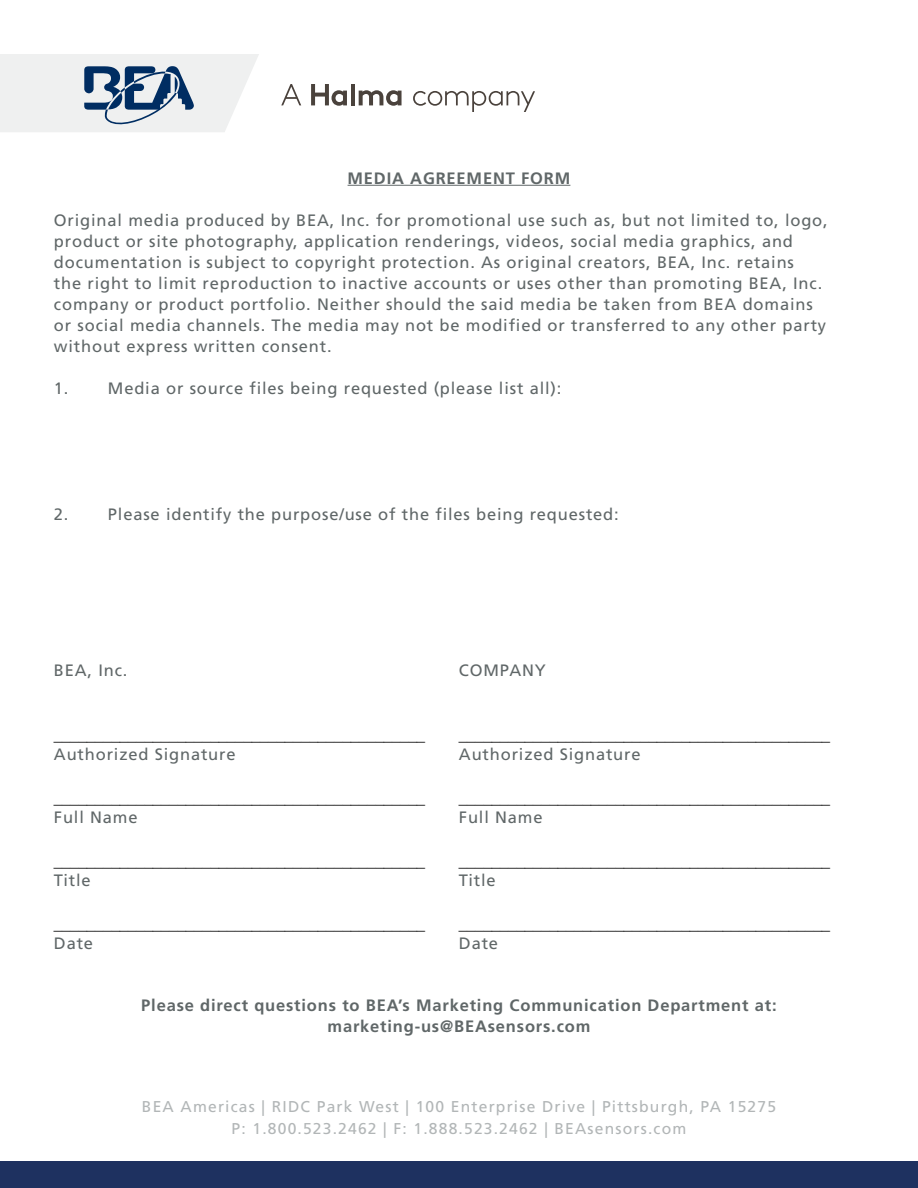
<style>
.page{position:relative;width:918px;height:1188px;background:#fff}
.page>*{position:absolute;margin:0;border:0;box-sizing:border-box;transform-origin:0 0}
.t1{font:16.5px/21px "Frutiger LT Std";letter-spacing:.05em;color:#606768}
.t2{font:16.5px "Times New Roman";color:#000}
.t3{font:700 16.5px/21px "Frutiger LT Std";letter-spacing:.05em;color:#606768;text-align:center}
.t4{font:15.6px/22.5px "Frutiger LT Std";letter-spacing:.075em;color:#b2b6b7;text-align:center}
</style>
<div class="page">
<svg style="left:0;top:54px;width:259px;height:78px"></svg>
<div style="left:0;top:1161px;width:918px;height:27px;background:#1e3160"></div>
<svg style="left:281px;top:85px;width:254px;height:27px"></svg>
<hr style="left:348px;top:185px;width:222px;height:1px;background:#606768">
<p class="t3" style="left:348px;top:167px;width:224px">MEDIA AGREEMENT FORM</p>
<p class="t1" style="left:54px;top:209px;width:775px">Original media produced by BEA, Inc. for promotional use such as, but not limited to, logo, product or site photography, application renderings, videos, social media graphics, and documentation is subject to copyright protection. As original creators, BEA, Inc. retains<br>the right to limit reproduction to inactive accounts or uses other than promoting BEA, Inc. company or product portfolio. Neither should the said media be taken from BEA domains or social media channels. The media may not be modified or transferred to any other party without express written consent.</p>
<p class="t1" style="left:54px;top:377px;width:509px">1. Media or source files being requested (please list all):</p>
<p class="t1" style="left:54px;top:503px;width:566px">2. Please identify the purpose/use of the files being requested:</p>
<p class="t1" style="left:54px;top:659px;width:75px">BEA, Inc.</p>
<p class="t1" style="left:459px;top:659px;width:88px">COMPANY</p>
<p class="t2" style="left:54px;top:722px;width:373px">_____________________________________________</p>
<p class="t1" style="left:54px;top:743px;width:183px">Authorized Signature</p>
<p class="t2" style="left:459px;top:722px;width:373px">_____________________________________________</p>
<p class="t1" style="left:459px;top:743px;width:183px">Authorized Signature</p>
<p class="t2" style="left:54px;top:785px;width:373px">_____________________________________________</p>
<p class="t1" style="left:54px;top:806px;width:85px">Full Name</p>
<p class="t2" style="left:459px;top:785px;width:373px">_____________________________________________</p>
<p class="t1" style="left:459px;top:806px;width:85px">Full Name</p>
<p class="t2" style="left:54px;top:848px;width:373px">_____________________________________________</p>
<p class="t1" style="left:54px;top:869px;width:38px">Title</p>
<p class="t2" style="left:459px;top:848px;width:373px">_____________________________________________</p>
<p class="t1" style="left:459px;top:869px;width:38px">Title</p>
<p class="t2" style="left:54px;top:911px;width:373px">_____________________________________________</p>
<p class="t1" style="left:54px;top:932px;width:41px">Date</p>
<p class="t2" style="left:459px;top:911px;width:373px">_____________________________________________</p>
<p class="t1" style="left:459px;top:932px;width:41px">Date</p>
<p class="t3" style="left:141px;top:995px;width:637px">Please direct questions to BEA’s Marketing Communication Department at: marketing-us@BEAsensors.com</p>
<p class="t4" style="left:142px;top:1095px;width:636px">BEA Americas | RIDC Park West | 100 Enterprise Drive | Pittsburgh, PA 15275<br>P: 1.800.523.2462 | F: 1.888.523.2462 | BEAsensors.com</p>
</div>
